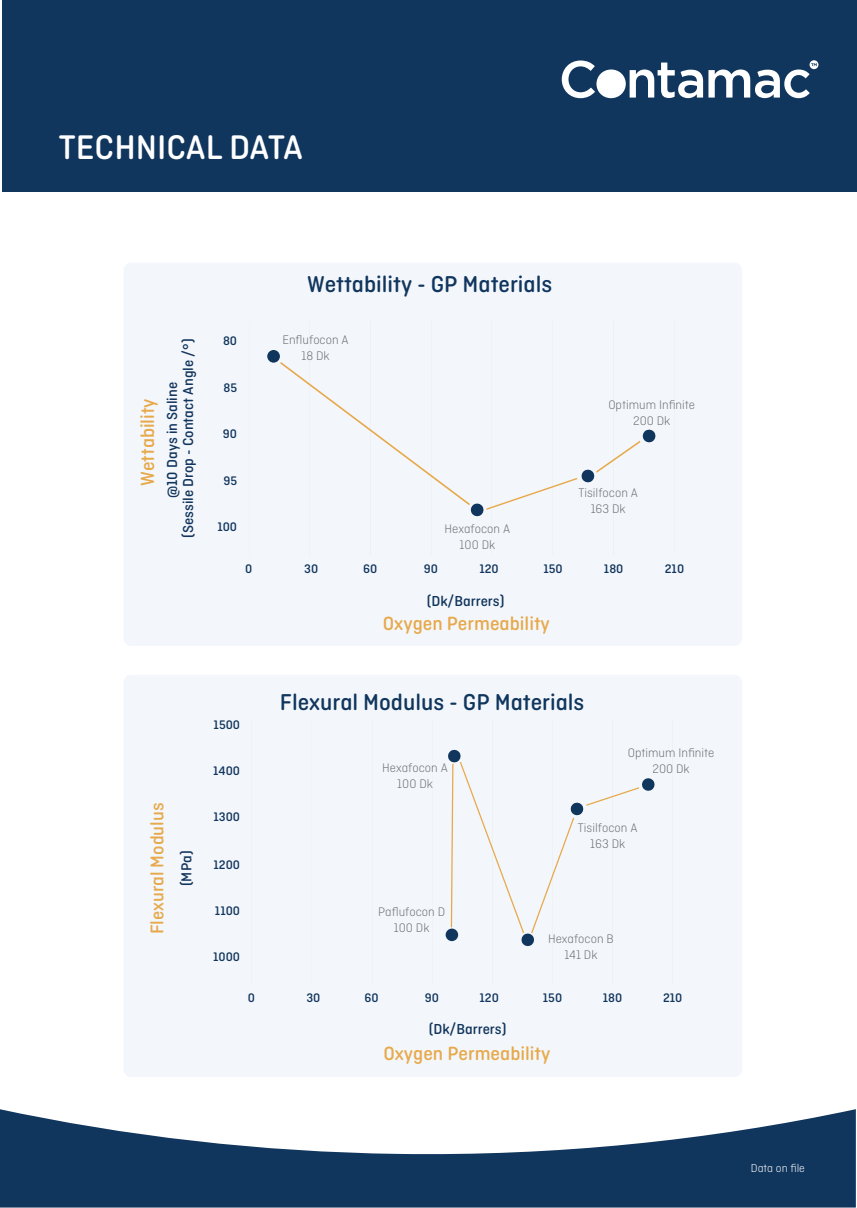
<style>
.page{position:relative;width:857px;height:1208px;background:#fff}
.page>*{position:absolute;margin:0;border:0;box-sizing:border-box;transform-origin:0 0}
.t1{font:500 36px "Ciutadella Rounded";color:#fff}
.t2{font:500 24.2px "Ciutadella Rounded";color:#11365e}
.t3{font:500 20.2px "Ciutadella Rounded";color:#e7a94c}
.t4{font:500 19.4px "Ciutadella Rounded";color:#e7a94c}
.t5{font:500 15.2px/16px "Ciutadella Rounded";color:#12355d;text-align:center}
.t6{font:300 13px/16px "Ciutadella Rounded";color:#6d6e71;text-align:center}
.t7{font:500 13px "Ciutadella Rounded";color:#12355d}
.t8{font:300 12px "Ciutadella Rounded";color:#fff}
</style>
<div class="page">
<svg style="left:0;top:1109px;width:855px;height:98px;fill:#11365e"></svg>
<div style="left:2px;top:0;width:854px;height:192px;background:#11365e"></div>
<svg style="left:561px;top:60px;width:33px;height:38px"></svg>
<div style="left:596px;top:69px;width:29px;height:29px;background:#fff;border-radius:14px"></div>
<svg style="left:629px;top:63px;width:73px;height:35px"></svg>
<svg style="left:708px;top:60px;width:110px;height:38px"></svg>
<div style="left:123px;top:263px;width:618px;height:383px;background:#f1f6fb;border-radius:7px"></div>
<div style="left:267px;top:350px;width:13px;height:13px;background:#11365e;border-radius:50%"></div>
<svg style="left:280px;top:362px;width:376px;height:155px"></svg>
<div style="left:123px;top:675px;width:618px;height:402px;background:#f1f6fb;border-radius:7px"></div>
<svg style="left:445px;top:928px;width:13px;height:13px"></svg>
<svg style="left:447px;top:749px;width:208px;height:198px"></svg>
<h1 class="t1" style="left:59px;top:127px;width:245px">TECHNICAL DATA</h1>
<h3 class="t3" style="left:136px;top:486px;width:89px;rotate:-90deg">Wettability</h3>
<p class="t5" style="left:164px;top:538px;width:201px;rotate:-90deg">@10 Days in Saline<br>(Sessile Drop - Contact Angle /°)</p>
<h2 class="t2" style="left:307px;top:271px;width:247px">Wettability - GP Materials</h2>
<p class="t7" style="left:223px;top:334px;width:16px">80</p>
<p class="t7" style="left:223px;top:380px;width:15px">85</p>
<p class="t7" style="left:223px;top:427px;width:16px">90</p>
<p class="t6" style="left:282px;top:331px;width:68px">Enflufocon A<br>18 Dk</p>
<p class="t6" style="left:608px;top:397px;width:88px">Optimum Infinite<br>200 Dk</p>
<p class="t7" style="left:223px;top:473px;width:15px">95</p>
<p class="t7" style="left:217px;top:519px;width:21px">100</p>
<p class="t6" style="left:444px;top:520px;width:67px">Hexafocon A<br>100 Dk</p>
<p class="t6" style="left:578px;top:484px;width:61px">Tisilfocon A<br>163 Dk</p>
<p class="t7" style="left:245px;top:561px;width:9px">0</p>
<p class="t7" style="left:363px;top:561px;width:16px">60</p>
<p class="t7" style="left:423px;top:561px;width:16px">90</p>
<p class="t7" style="left:479px;top:561px;width:21px">120</p>
<p class="t7" style="left:543px;top:561px;width:21px">150</p>
<p class="t7" style="left:603px;top:561px;width:21px">180</p>
<p class="t7" style="left:664px;top:561px;width:21px">210</p>
<p class="t7" style="left:304px;top:561px;width:16px">30</p>
<p class="t5" style="left:426px;top:593px;width:79px">(Dk/Barrers)</p>
<h3 class="t3" style="left:382px;top:612px;width:168px">Oxygen Permeability</h3>
<h3 class="t4" style="left:146px;top:934px;width:133px;rotate:-90deg">Flexural Modulus</h3>
<p class="t5" style="left:178px;top:886px;width:37px;rotate:-90deg">(MPa)</p>
<p class="t7" style="left:213px;top:718px;width:28px">1500</p>
<p class="t7" style="left:213px;top:764px;width:28px">1400</p>
<p class="t7" style="left:213px;top:809px;width:28px">1300</p>
<p class="t7" style="left:213px;top:857px;width:28px">1200</p>
<h2 class="t2" style="left:280px;top:689px;width:306px">Flexural Modulus - GP Materials</h2>
<p class="t6" style="left:382px;top:760px;width:67px">Hexafocon A<br>100 Dk</p>
<p class="t6" style="left:627px;top:745px;width:88px">Optimum Infinite<br>200 Dk</p>
<p class="t6" style="left:577px;top:819px;width:61px">Tisilfocon A<br>163 Dk</p>
<p class="t7" style="left:215px;top:903px;width:27px">1100</p>
<p class="t7" style="left:213px;top:949px;width:28px">1000</p>
<p class="t6" style="left:378px;top:903px;width:68px">Paflufocon D<br>100 Dk</p>
<p class="t6" style="left:548px;top:930px;width:67px">Hexafocon B<br>141 Dk</p>
<p class="t7" style="left:248px;top:990px;width:9px">0</p>
<p class="t7" style="left:364px;top:990px;width:16px">60</p>
<p class="t7" style="left:424px;top:990px;width:16px">90</p>
<p class="t7" style="left:479px;top:990px;width:21px">120</p>
<p class="t7" style="left:542px;top:990px;width:21px">150</p>
<p class="t7" style="left:602px;top:990px;width:21px">180</p>
<p class="t7" style="left:662px;top:990px;width:21px">210</p>
<p class="t7" style="left:306px;top:990px;width:16px">30</p>
<p class="t5" style="left:428px;top:1021px;width:79px">(Dk/Barrers)</p>
<h3 class="t3" style="left:383px;top:1042px;width:168px">Oxygen Permeability</h3>
<p class="t8" style="left:750px;top:1161px;width:56px">Data on file</p>
</div>
